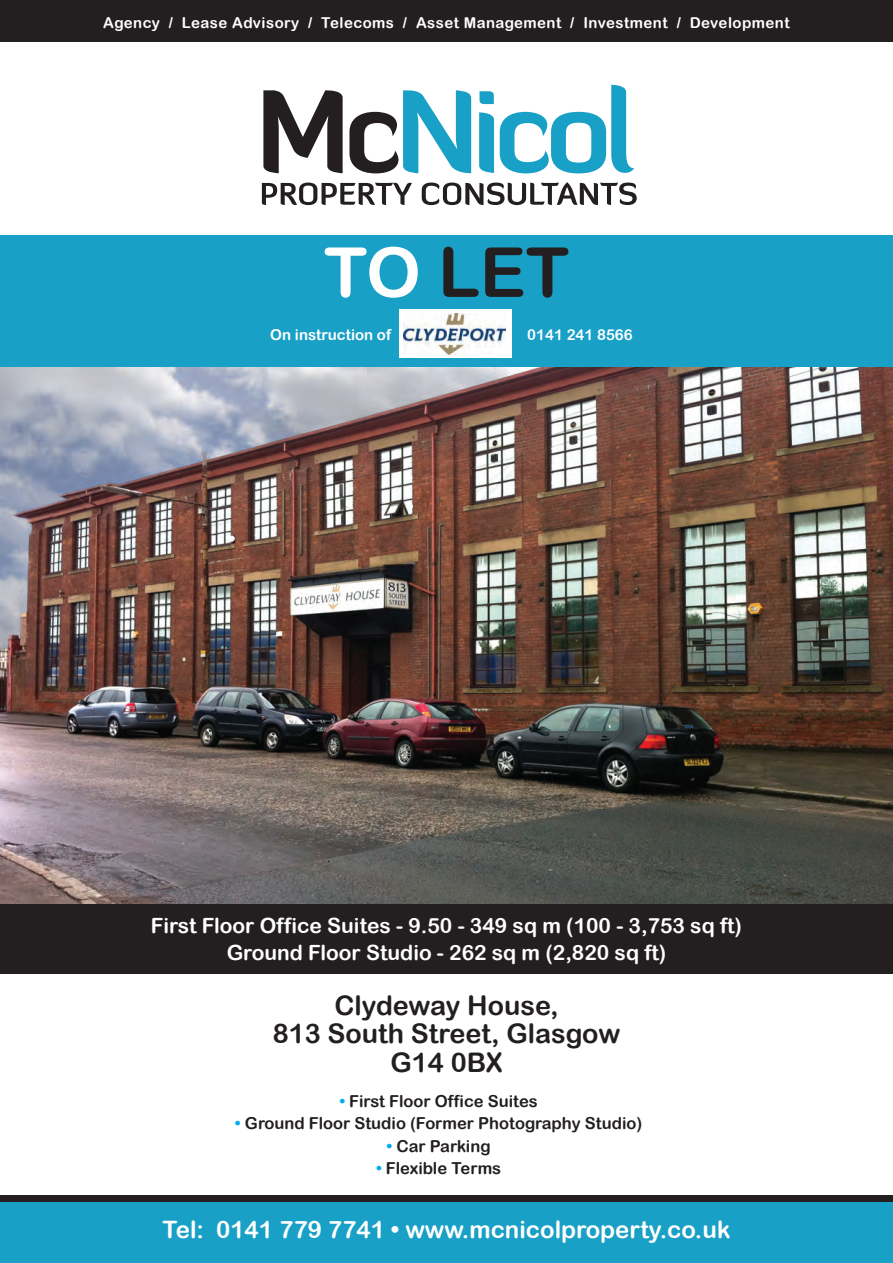
<style>
.page{position:relative;width:893px;height:1263px;background:#fff}
.page>*{position:absolute;margin:0;border:0;box-sizing:border-box;transform-origin:0 0}
.t1{font:69px "Arial Rounded MT Bold";color:#231f20}
.t2{font:27px/28.5px "Arial Rounded MT Bold";color:#231f20;text-align:center}
.t3{font:24px "Arial Rounded MT Bold";color:#fff}
.t4{font:21px/27px "Arial Rounded MT Bold";color:#fff;text-align:center}
.t5{font:16.5px "Arial Rounded MT Bold";color:#231f20}
.t6{font:15px "Arial Rounded MT Bold";letter-spacing:.03em;color:#fff}
.t7{font:15px "Arial Rounded MT Bold";color:#fff}
.s1{color:#fff}
.s2{color:#00aeef}
</style>
<div class="page">
<img style="left:0;top:367px;width:893px;height:538px">
<div style="left:0;top:1195px;width:893px;height:68px;background:#231f20"></div>
<div style="left:0;top:1202px;width:893px;height:61px;background:#19a0c6"></div>
<div style="left:0;top:235px;width:893px;height:132px;background:#19a0c6"></div>
<div style="left:0;top:0;width:893px;height:41px;background:#231f20"></div>
<svg style="left:262px;top:182px;width:375px;height:23px"></svg>
<svg style="left:263px;top:85px;width:371px;height:88px"></svg>
<div style="left:0;top:905px;width:893px;height:69px;background:#231f20"></div>
<div style="left:399px;top:309px;width:113px;height:49px;background:#fff"></div>
<img style="left:404px;top:313px;width:102px;height:42px">
<p class="t6" style="left:103px;top:14px;width:688px">Agency / Lease Advisory / Telecoms / Asset Management / Investment / Development</p>
<h1 class="t1" style="left:324px;top:232px;width:246px"><span class="s1">TO</span> LET</h1>
<p class="t7" style="left:270px;top:326px;width:122px">On instruction of</p>
<p class="t7" style="left:527px;top:326px;width:107px">0141 241 8566</p>
<p class="t4" style="left:151px;top:911px;width:592px">First Floor Office Suites - 9.50 - 349 sq m (100 - 3,753 sq ft)<br>Ground Floor Studio - 262 sq m (2,820 sq ft)</p>
<h2 class="t2" style="left:273px;top:990px;width:349px">Clydeway House,<br>813 South Street, Glasgow<br>G14 0BX</h2>
<p class="t5" style="left:339px;top:1091px;width:200px"><span class="s2">•</span> First Floor Office Suites</p>
<p class="t5" style="left:235px;top:1113px;width:409px"><span class="s2">•</span> Ground Floor Studio (Former Photography Studio)</p>
<p class="t5" style="left:387px;top:1136px;width:106px"><span class="s2">•</span> Car Parking</p>
<p class="t5" style="left:376px;top:1158px;width:127px"><span class="s2">•</span> Flexible Terms</p>
<h3 class="t3" style="left:162px;top:1215px;width:570px">Tel: 0141 779 7741 • www.mcnicolproperty.co.uk</h3>
</div>
